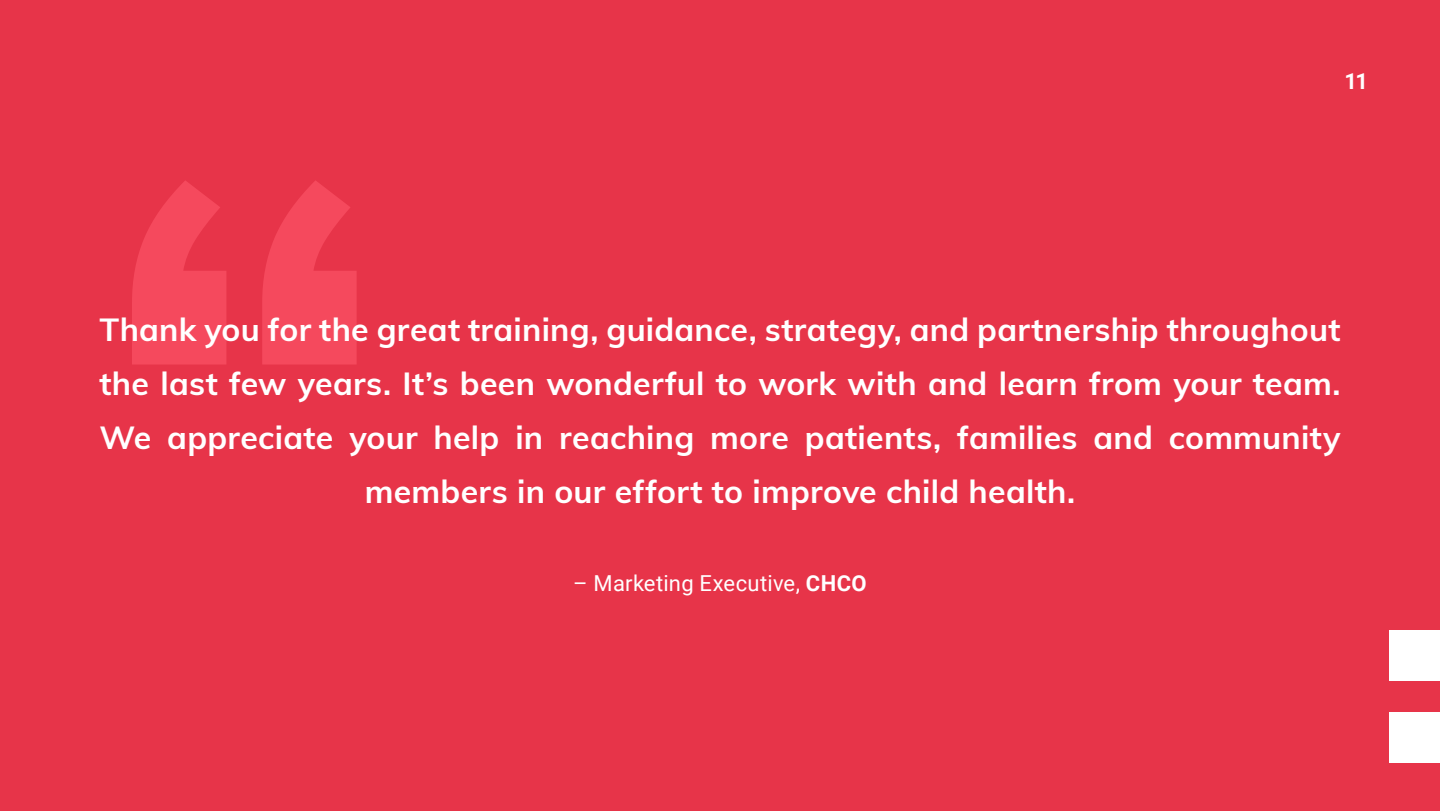
<style>
.page{position:relative;width:1440px;height:811px;background:#e73449}
.page>*{position:absolute;margin:0;border:0;box-sizing:border-box;transform-origin:0 0}
.t1{font:700 32px/54px "Muli";letter-spacing:.01em;color:#fff;text-align:center}
.t2{font:22px "Roboto";letter-spacing:.01em;color:#fff}
.t3{font:700 22px "Roboto";color:#fff}
.s1{font-weight:700}
</style>
<div class="page">
<div style="left:1390px;top:630px;width:50px;height:51px;background:#fff"></div>
<div style="left:1390px;top:712px;width:50px;height:51px;background:#fff"></div>
<svg style="left:132px;top:181px;width:225px;height:183px"></svg>
<p class="t3" style="left:1344px;top:72px;width:25px">11</p>
<p class="t1" style="left:99px;top:305px;width:1243px">Thank you for the great training, guidance, strategy, and partnership throughout the last few years. It’s been wonderful to work with and learn from your team.<br>We appreciate your help in reaching more patients, families and community members in our effort to improve child health.</p>
<p class="t2" style="left:573px;top:573px;width:295px">– Marketing Executive, <span class="s1">CHCO</span></p>
</div>
